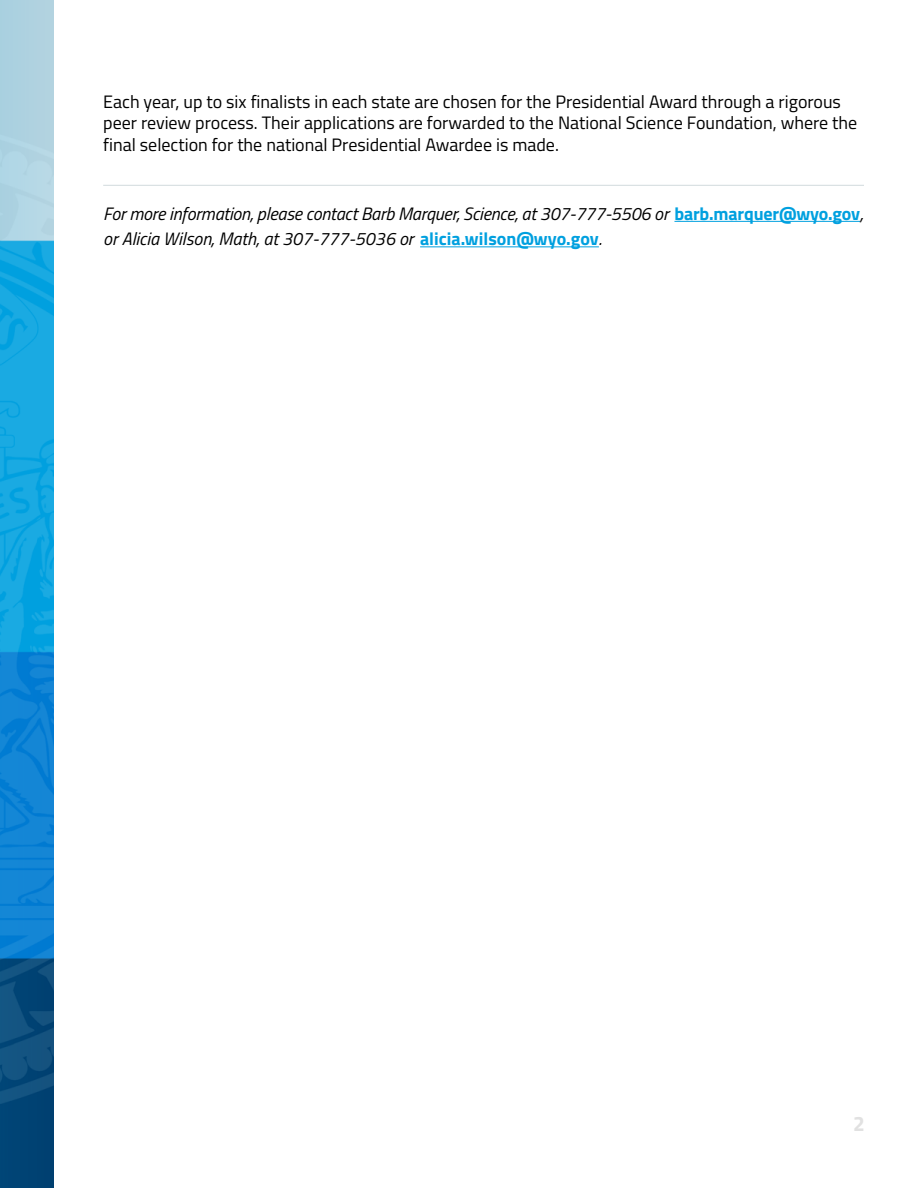
<style>
.page{position:relative;width:918px;height:1188px;background:#fff}
.page>*{position:absolute;margin:0;border:0;box-sizing:border-box;transform-origin:0 0}
.t1{font:700 21px "Titillium Web";color:#e1e1e1}
.t2{font:18px/21.6px "Titillium Web";color:#000}
.Contact_Info{font:italic 18px/25.5px "Titillium Web";letter-spacing:-.01em;color:#000}
.s1{font-weight:700;font-style:normal;color:#00a0df}
</style>
<div class="page">
<hr style="left:103px;top:185px;width:761px;height:1px;background:#d6dee1">
<hr style="left:674px;top:221px;width:186px;height:1px;background:#00a0df">
<hr style="left:420px;top:247px;width:179px;height:1px;background:#00a0df">
<img style="left:0;top:0;width:54px;height:1188px">
<p class="t2" style="left:103px;top:90px;width:756px">Each year, up to six finalists in each state are chosen for the Presidential Award through a rigorous peer review process. Their applications are forwarded to the National Science Foundation, where the final selection for the national Presidential Awardee is made.</p>
<p class="Contact_Info" style="left:103px;top:200px;width:762px">For more information, please contact Barb Marquer, Science, at 307-777-5506 or <span class="s1">barb.marquer@wyo.gov</span>, or Alicia Wilson, Math, at 307-777-5036 or <span class="s1">alicia.wilson@wyo.gov</span>.</p>
<p class="t1" style="left:853px;top:1107px;width:13px">2</p>
</div>
